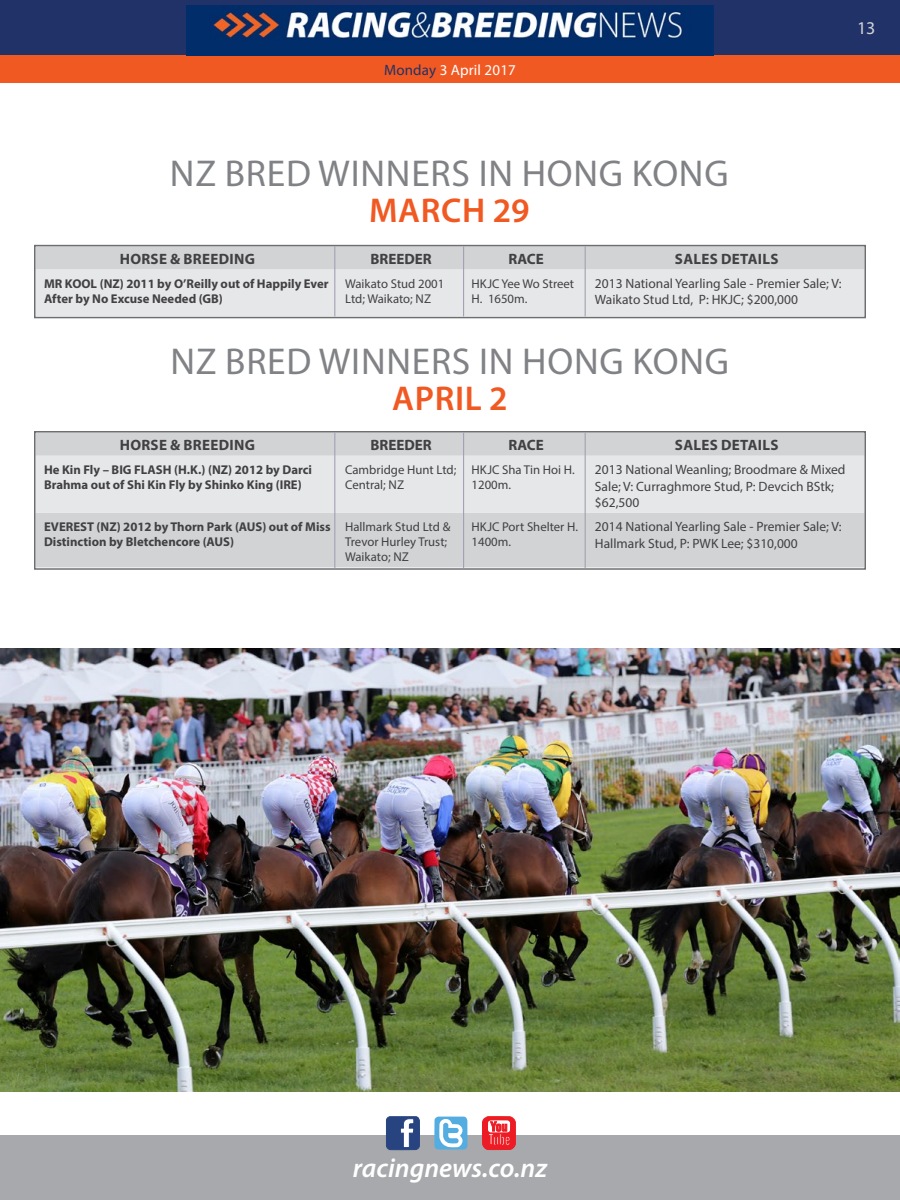
<style>
.page{position:relative;width:900px;height:1200px;background:#fff}
.page>*{position:absolute;margin:0;border:0;box-sizing:border-box;transform-origin:0 0}
.t1{font:37.5px "Myriad Pro";letter-spacing:.02em;color:#808285}
.t2{font:600 34.5px "Myriad Pro";letter-spacing:.02em;color:#f15922}
.t3{font:italic 600 27px "Myriad Pro";color:#fff}
.t4{font:18px "Myriad Pro";color:#d1d4d4}
.t5{font:700 15px "Myriad Pro";color:#414042}
.t6{font:15px "Myriad Pro";letter-spacing:.01em;color:#fff}
.t7{font:13.5px/16.2px "Myriad Pro";color:#414042}
.t8{font:700 12.75px/15.3px "Myriad Pro";color:#414042}
.t9{font:12.75px/15.3px "Myriad Pro";color:#414042}
.s1{color:#203267}
</style>
<div class="page">
<div style="left:0;top:0;width:900px;height:64px;background:#203267"></div>
<div style="left:0;top:1136px;width:900px;height:64px;background:#a7a9ac"></div>
<svg style="left:386px;top:1117px;width:34px;height:33px"></svg>
<svg style="left:434px;top:1117px;width:33px;height:33px"></svg>
<svg style="left:482px;top:1116px;width:34px;height:34px"></svg>
<div style="left:0;top:56px;width:900px;height:27px;background:#f15922"></div>
<img style="left:187px;top:5px;width:526px;height:50px">
<svg style="left:37px;top:248px;width:826px;height:67px;background:#dfe0e1"></svg>
<div style="left:34px;top:245px;width:832px;height:73px;border:2px solid #6d6e71"></div>
<div style="left:37px;top:434px;width:826px;height:133px;background:#d1d3d4"></div>
<div style="left:37px;top:456px;width:826px;height:57px;background:#e6e7e8"></div>
<div style="left:34px;top:431px;width:832px;height:139px;border:2px solid #6d6e71"></div>
<hr style="left:334px;top:246px;width:1px;height:70px;background:#a3a1b2">
<hr style="left:463px;top:246px;width:1px;height:70px;background:#a3a1b2">
<hr style="left:585px;top:246px;width:1px;height:70px;background:#a3a1b2">
<hr style="left:334px;top:433px;width:1px;height:135px;background:#a3a1b2">
<hr style="left:463px;top:433px;width:1px;height:135px;background:#a3a1b2">
<hr style="left:585px;top:433px;width:1px;height:135px;background:#a3a1b2">
<img style="left:0;top:648px;width:900px;height:444px">
<p class="t6" style="left:384px;top:61px;width:133px"><span class="s1">Monday</span> 3 April 2017</p>
<h3 class="t4" style="left:857px;top:17px;width:20px">13</h3>
<h1 class="t1" style="left:170px;top:151px;width:377px">NZ Bred Winners IN HONG</h1>
<h1 class="t1" style="left:632px;top:151px;width:24px">KONG</h1>
<h2 class="t2" style="left:369px;top:189px;width:162px">MARCH 29</h2>
<p class="t5" style="left:120px;top:249px;width:21px">Horse</p>
<p class="t5" style="left:170px;top:249px;width:33px">&amp; Breeding</p>
<p class="t5" style="left:370px;top:249px;width:63px">BREEDER</p>
<p class="t5" style="left:508px;top:249px;width:37px">RACE</p>
<p class="t5" style="left:675px;top:249px;width:18px">Sales</p>
<p class="t5" style="left:721px;top:249px;width:20px">Details</p>
<p class="t8" style="left:44px;top:275px;width:286px">MR KOOL (NZ) 2011 by O’Reilly out of Happily Ever<br>After by No Excuse Needed (GB)</p>
<p class="t9" style="left:345px;top:276px;width:101px">Waikato Stud 2001<br>Ltd; Waikato; NZ</p>
<p class="t9" style="left:472px;top:276px;width:104px">HKJC Yee Wo Street<br>H. 1650m.</p>
<p class="t7" style="left:595px;top:275px;width:248px">2013 National Yearling Sale - Premier Sale; V:<br>Waikato Stud Ltd, P: HKJC; $200,000</p>
<h1 class="t1" style="left:170px;top:338px;width:377px">NZ Bred Winners IN HONG</h1>
<h1 class="t1" style="left:632px;top:338px;width:24px">KONG</h1>
<h2 class="t2" style="left:392px;top:377px;width:117px">APRIL 2</h2>
<p class="t5" style="left:120px;top:435px;width:21px">Horse</p>
<p class="t5" style="left:170px;top:435px;width:33px">&amp; Breeding</p>
<p class="t5" style="left:370px;top:435px;width:63px">BREEDER</p>
<p class="t5" style="left:508px;top:435px;width:37px">RACE</p>
<p class="t5" style="left:675px;top:435px;width:18px">Sales</p>
<p class="t5" style="left:721px;top:435px;width:20px">Details</p>
<p class="t8" style="left:44px;top:461px;width:270px">He Kin Fly – BIG FLASH (H.K.) (NZ) 2012 by Darci<br>Brahma out of Shi Kin Fly by Shinko King (IRE)</p>
<p class="t9" style="left:345px;top:462px;width:113px">Cambridge Hunt Ltd;<br>Central; NZ</p>
<p class="t9" style="left:472px;top:462px;width:105px">HKJC Sha Tin Hoi H.<br>1200m.</p>
<p class="t7" style="left:595px;top:462px;width:252px">2013 National Weanling; Broodmare &amp; Mixed<br>Sale; V: Curraghmore Stud, P: Devcich BStk; $62,500</p>
<p class="t8" style="left:44px;top:518px;width:288px">EVEREST (NZ) 2012 by Thorn Park (AUS) out of Miss<br>Distinction by Bletchencore (AUS)</p>
<p class="t9" style="left:345px;top:519px;width:107px">Hallmark Stud Ltd &amp;<br>Trevor Hurley Trust;<br>Waikato; NZ</p>
<p class="t9" style="left:472px;top:519px;width:108px">HKJC Port Shelter H.<br>1400m.</p>
<p class="t7" style="left:595px;top:519px;width:248px">2014 National Yearling Sale - Premier Sale; V:<br>Hallmark Stud, P: PWK Lee; $310,000</p>
<h3 class="t3" style="left:353px;top:1150px;width:196px">racingnews.co.nz</h3>
</div>
